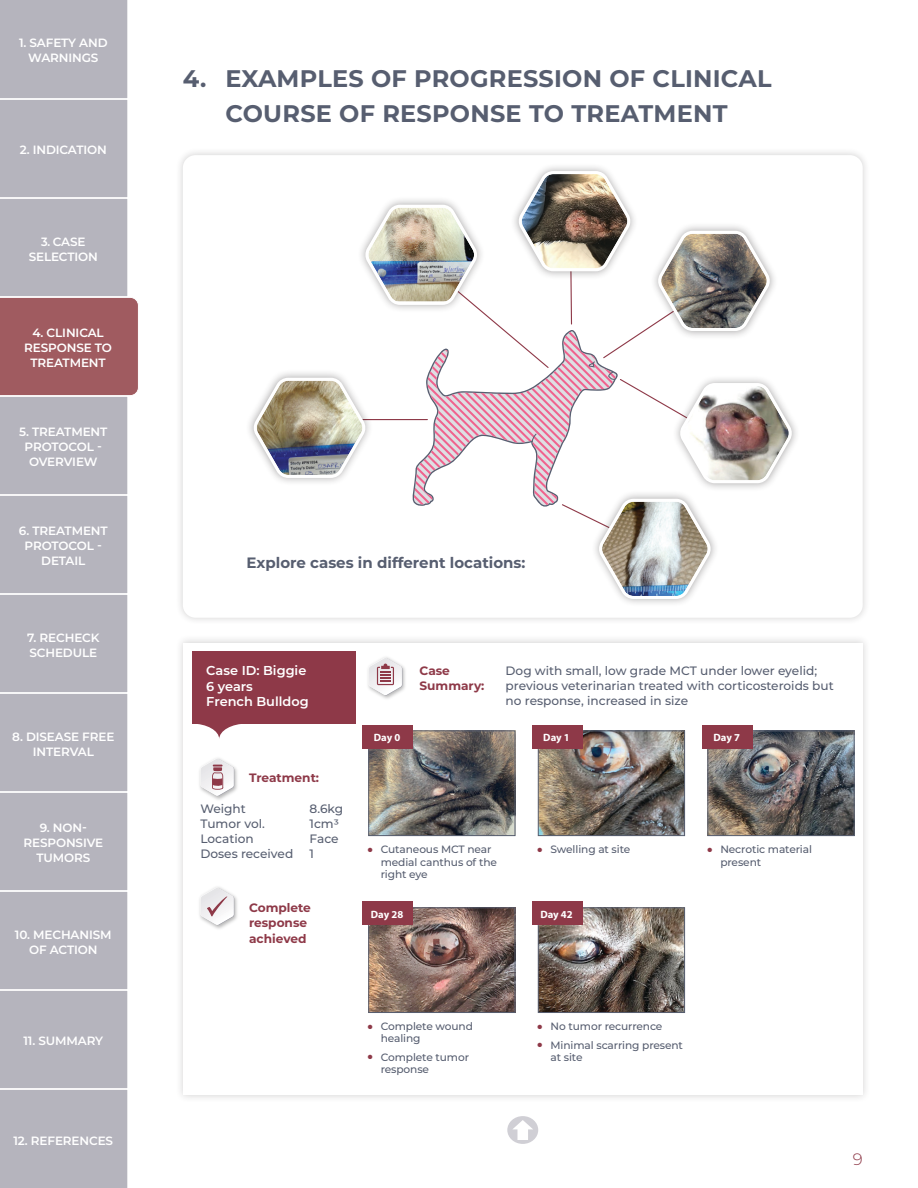
<style>
.page{position:relative;width:918px;height:1188px;background:#fff}
.page>*{position:absolute;margin:0;border:0;box-sizing:border-box;transform-origin:0 0}
.t1{font:700 24px/34.5px "Montserrat";letter-spacing:.01em;color:#575e70;text-align:center}
.t2{font:300 16.5px "Montserrat";color:#8e3948}
.Heading_5{font:700 15px "Montserrat";color:#575e70}
.t3{font:600 12.9px/15.5px "Montserrat";color:#fff}
.t4{font:500 12.15px/15.1px "Montserrat";color:#575e70}
.t5{font:700 12.15px/15.1px "Montserrat";color:#8e3948}
.t6{font:600 12px/15px "Montserrat";letter-spacing:-.01em;color:#fff;text-align:center}
.t7{font:600 12px/15px "Montserrat";letter-spacing:-.01em;color:#fff;text-align:center;scale:.95 1}
.t8{font:500 10.65px/12.1px "Montserrat";letter-spacing:-.01em;color:#575e70}
.t9{font:700 10.65px "Myriad Pro";color:#fff}
.s1{color:#8e3948}
</style>
<div class="page">
<div style="left:175px;top:148px;width:695px;height:477px;background:#f6f6f6"></div>
<div style="left:183px;top:155px;width:680px;height:463px;background:#fff;border-radius:13px"></div>
<div style="left:510px;top:162px;width:128px;height:118px;background:#231f20;opacity:.4"></div>
<div style="left:591px;top:490px;width:128px;height:118px;background:#231f20;opacity:.4"></div>
<svg style="left:251px;top:170px;width:544px;height:430px"></svg>
<div style="left:175px;top:635px;width:696px;height:468px;background:#231f20;opacity:.2"></div>
<div style="left:183px;top:643px;width:680px;height:452px;background:#fff"></div>
<img style="left:370px;top:733px;width:143px;height:101px">
<div style="left:368px;top:731px;width:147px;height:105px;border:1px solid #575e70"></div>
<div style="left:192px;top:651px;width:164px;height:73px;background:#8e3948"></div>
<svg style="left:198px;top:724px;width:43px;height:15px"></svg>
<img style="left:199px;top:767px;width:38px;height:33px">
<svg style="left:200px;top:758px;width:34px;height:38px"></svg>
<img style="left:199px;top:895px;width:38px;height:34px">
<svg style="left:200px;top:887px;width:34px;height:38px"></svg>
<div style="left:362px;top:725px;width:51px;height:23px;background:#8e3948"></div>
<img style="left:540px;top:733px;width:143px;height:101px">
<div style="left:538px;top:731px;width:147px;height:105px;border:1px solid #575e70"></div>
<div style="left:532px;top:725px;width:51px;height:23px;background:#8e3948"></div>
<img style="left:710px;top:733px;width:142px;height:101px">
<div style="left:708px;top:731px;width:146px;height:105px;border:1px solid #575e70"></div>
<div style="left:702px;top:725px;width:50px;height:23px;background:#8e3948"></div>
<img style="left:370px;top:910px;width:143px;height:101px">
<div style="left:368px;top:908px;width:147px;height:105px;border:1px solid #575e70"></div>
<div style="left:362px;top:902px;width:51px;height:23px;background:#8e3948"></div>
<img style="left:540px;top:910px;width:143px;height:101px">
<div style="left:538px;top:908px;width:147px;height:105px;border:1px solid #575e70"></div>
<div style="left:532px;top:902px;width:51px;height:23px;background:#8e3948"></div>
<img style="left:368px;top:657px;width:37px;height:42px">
<svg style="left:369px;top:658px;width:33px;height:38px"></svg>
<div style="left:507px;top:1116px;width:31px;height:28px;background:#d0cfd5;border-radius:50%"></div>
<svg style="left:513px;top:1120px;width:20px;height:20px"></svg>
<svg style="left:0;top:0;width:138px;height:1188px;background:#b9b2ba"></svg>
<p class="t6" style="left:19px;top:35px;width:90px">1. SAFETY AND<br>WARNINGS</p>
<p class="t6" style="left:20px;top:142px;width:89px">2. INDICATION</p>
<p class="t7" style="left:29px;top:234px;width:74px">3. CASE<br>SELECTION</p>
<p class="t6" style="left:19px;top:325px;width:89px">4. CLINICAL<br>RESPONSE TO<br>TREATMENT</p>
<p class="t6" style="left:24px;top:325px;width:89px">4. CLINICAL<br>RESPONSE TO<br>TREATMENT</p>
<p class="t6" style="left:19px;top:424px;width:90px">5. TREATMENT<br>PROTOCOL -<br>OVERVIEW</p>
<p class="t6" style="left:19px;top:523px;width:90px">6. TREATMENT<br>PROTOCOL -<br>DETAIL</p>
<p class="t6" style="left:27px;top:630px;width:74px;text-align:left">7. RECHECK<br>SCHEDULE</p>
<p class="t6" style="left:12px;top:729px;width:104px">8. DISEASE FREE<br>INTERVAL</p>
<p class="t6" style="left:23px;top:820px;width:81px">9. NON-<br>RESPONSIVE<br>TUMORS</p>
<p class="t6" style="left:15px;top:927px;width:98px">10. MECHANISM<br>OF ACTION</p>
<p class="t6" style="left:23px;top:1033px;width:81px">11. SUMMARY</p>
<p class="t6" style="left:13px;top:1133px;width:101px">12. REFERENCES</p>
<p class="t1" style="left:183px;top:60px;width:590px">4. EXAMPLES OF PROGRESSION OF CLINICAL<br>COURSE OF RESPONSE TO TREATMENT</p>
<p class="Heading_5" style="left:247px;top:552px;width:280px">Explore cases in different locations:</p>
<p class="t3" style="left:206px;top:663px;width:104px">Case ID: Biggie<br>6 years<br>French Bulldog</p>
<p class="t4" style="left:506px;top:663px;width:330px">Dog with small, low grade MCT under lower eyelid; previous veterinarian treated with corticosteroids but no response, increased in size</p>
<p class="t5" style="left:420px;top:662px;width:66px">Case<br>Summary:</p>
<p class="t5" style="left:249px;top:770px;width:72px">Treatment:</p>
<p class="t9" style="left:374px;top:730px;width:28px">Day 0</p>
<p class="t4" style="left:200px;top:800px;width:47px">Weight</p>
<p class="t4" style="left:310px;top:800px;width:35px">8.6kg</p>
<p class="t4" style="left:200px;top:815px;width:66px">Tumor vol.</p>
<p class="t4" style="left:310px;top:815px;width:31px">1cm3</p>
<p class="t4" style="left:200px;top:831px;width:55px">Location</p>
<p class="t4" style="left:310px;top:831px;width:31px">Face</p>
<p class="t4" style="left:200px;top:846px;width:94px">Doses received</p>
<p class="t4" style="left:310px;top:846px;width:6px">1</p>
<p class="t8" style="left:381px;top:843px;width:118px;text-indent:-13px"><span class="s1">●</span> Cutaneous MCT near medial canthus of the right eye</p>
<p class="t5" style="left:249px;top:900px;width:63px">Complete response achieved</p>
<p class="t9" style="left:371px;top:907px;width:34px">Day 28</p>
<p class="t9" style="left:543px;top:730px;width:28px">Day 1</p>
<p class="t8" style="left:538px;top:843px;width:94px"><span class="s1">●</span> Swelling at site</p>
<p class="t9" style="left:540px;top:907px;width:34px">Day 42</p>
<p class="t9" style="left:713px;top:730px;width:28px">Day 7</p>
<p class="t8" style="left:720px;top:843px;width:93px;text-indent:-13px"><span class="s1">●</span> Necrotic material present</p>
<p class="t8" style="left:381px;top:1020px;width:94px;text-indent:-13px"><span class="s1">●</span> Complete wound healing</p>
<p class="t8" style="left:381px;top:1050px;width:90px;text-indent:-13px"><span class="s1">●</span> Complete tumor response</p>
<p class="t8" style="left:538px;top:1020px;width:126px"><span class="s1">●</span> No tumor recurrence</p>
<p class="t8" style="left:551px;top:1038px;width:134px;text-indent:-13px"><span class="s1">●</span> Minimal scarring present at site</p>
<h2 class="t2" style="left:853px;top:1148px;width:11px">9</h2>
</div>
